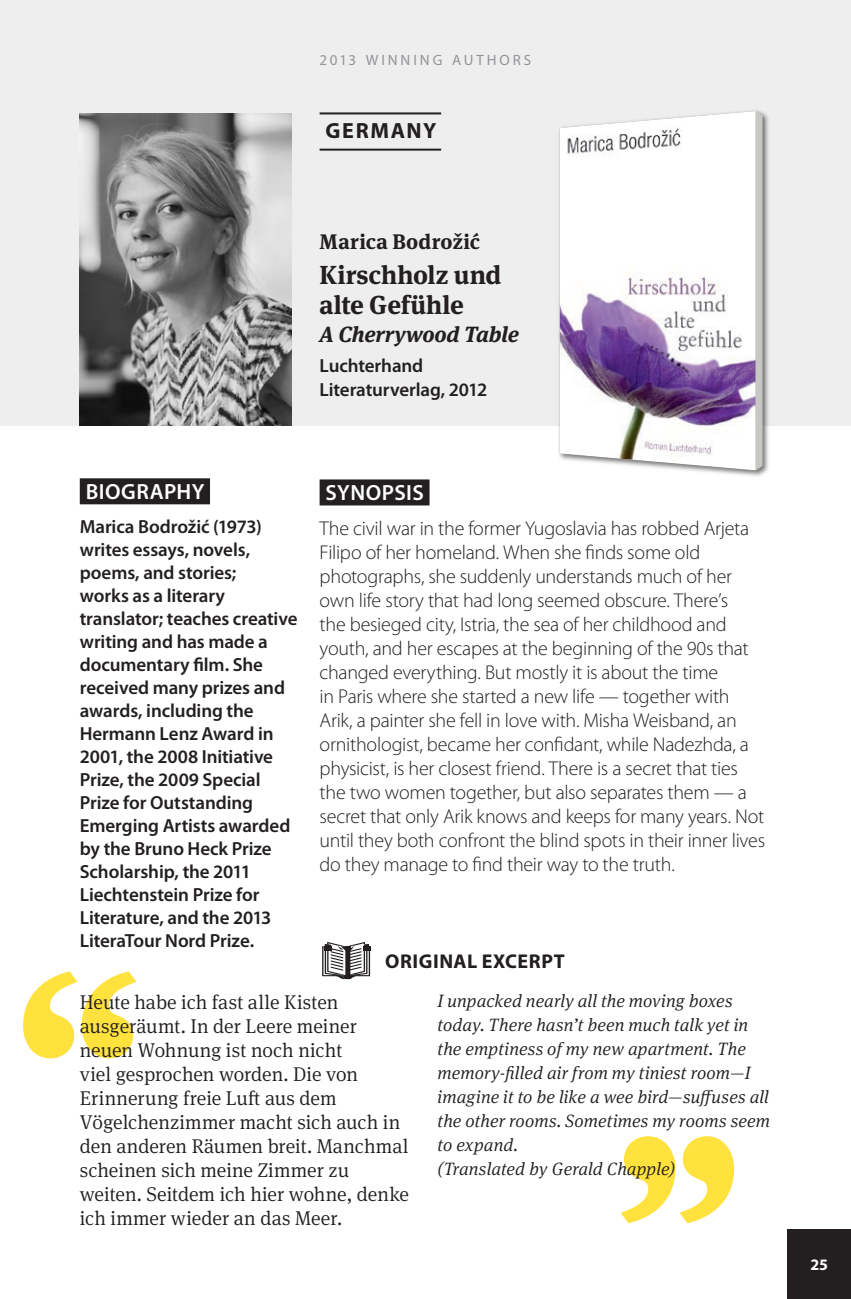
<style>
.page{position:relative;width:851px;height:1299px;background:#fff}
.page>*{position:absolute;margin:0;border:0;box-sizing:border-box;transform-origin:0 0}
.intro_title{font:700 26px/30px "Meta Serif Pro";color:#231f20}
.H2_intro_biography{font:600 22px "Myriad Pro";letter-spacing:.02em;color:#fff}
.intro_title_traduit{font:italic 700 22px "Meta Serif Pro";letter-spacing:-.01em;color:#231f20}
.country{font:700 22px "Myriad Pro";letter-spacing:.075em;color:#231f20}
.intro_auteur{font:700 21px "Meta Serif Pro";letter-spacing:.015em;color:#231f20}
.t1{font:300 20px/24px "Myriad Pro";letter-spacing:-.015em;color:#231f20}
.quote_original{font:300 20px/24px "Meta Serif Pro";color:#231f20}
.h_excerpt{font:700 20px "Myriad Pro";letter-spacing:.03em;color:#231f20}
.p_bio{font:600 19px/23px "Myriad Pro";letter-spacing:-.005em;color:#231f20}
.quote_translated{font:italic 300 18px/24px "Meta Serif Pro";letter-spacing:.005em;color:#231f20}
.t2{font:700 16px "Myriad Pro";color:#fff}
.t3{font:15px "Myriad Pro";letter-spacing:.19em;color:#939598}
</style>
<div class="page">
<div style="left:0;top:0;width:850px;height:425px;background:#eeeeef"></div>
<svg style="left:23px;top:971px;width:113px;height:87px"></svg>
<svg style="left:620px;top:1136px;width:114px;height:87px"></svg>
<hr style="left:319px;top:149px;width:122px;height:2px;background:#231f20">
<hr style="left:319px;top:112px;width:122px;height:2px;background:#231f20">
<img style="left:79px;top:113px;width:212px;height:312px">
<img style="left:555px;top:110px;width:216px;height:366px">
<img style="left:559px;top:111px;width:196px;height:359px">
<svg style="left:755px;top:111px;width:7px;height:359px;background:#c9c8c5"></svg>
<div style="left:80px;top:478px;width:130px;height:26px;background:#231f20"></div>
<div style="left:319px;top:479px;width:110px;height:26px;background:#231f20"></div>
<svg style="left:322px;top:942px;width:48px;height:37px"></svg>
<div style="left:787px;top:1229px;width:63px;height:69px;background:#231f20"></div>
<p class="t3" style="left:319px;top:52px;width:212px">2013 WINNING AUT HO RS</p>
<p class="country" style="left:325px;top:119px;width:113px">GERMANY</p>
<p class="intro_auteur" style="left:319px;top:224px;width:162px">Marica Bodrožić</p>
<p class="intro_title" style="left:319px;top:258px;width:183px">Kirschholz und alte Gefühle</p>
<p class="intro_title_traduit" style="left:319px;top:317px;width:201px">A Cherrywood Table</p>
<p class="p_bio" style="left:319px;top:354px;width:169px;line-height:24px">Luchterhand<br>Literaturverlag, 2012</p>
<h2 class="H2_intro_biography" style="left:86px;top:479px;width:120px">BIOGRAPHY</h2>
<p class="p_bio" style="left:80px;top:515px;width:219px">Marica Bodrožić (1973) writes essays, novels, poems, and stories;<br>works as a literary translator; teaches creative writing and has made a documentary film. She received many prizes and awards, including the<br>Hermann Lenz Award in<br>2001, the 2008 Initiative<br>Prize, the 2009 Special<br>Prize for Outstanding<br>Emerging Artists awarded by the Bruno Heck Prize<br>Scholarship, the 2011<br>Liechtenstein Prize for<br>Literature, and the 2013<br>LiteraTour Nord Prize.</p>
<h2 class="H2_intro_biography" style="left:325px;top:480px;width:100px">SYNOPSIS</h2>
<p class="t1" style="left:319px;top:517px;width:447px">The civil war in the former Yugoslavia has robbed Arjeta Filipo of her homeland. When she finds some old photographs, she suddenly understands much of her own life story that had long seemed obscure. There’s<br>the besieged city, Istria, the sea of her childhood and youth, and her escapes at the beginning of the 90s that changed everything. But mostly it is about the time<br>in Paris where she started a new life — together with Arik, a painter she fell in love with. Misha Weisband, an ornithologist, became her confidant, while Nadezhda, a physicist, is her closest friend. There is a secret that ties the two women together, but also separates them — a secret that only Arik knows and keeps for many years. Not until they both confront the blind spots in their inner lives do they manage to find their way to the truth.</p>
<p class="h_excerpt" style="left:385px;top:950px;width:181px">ORIGINAL EXCERPT</p>
<p class="quote_original" style="left:80px;top:988px;width:331px">Heute habe ich fast alle Kisten ausgeräumt. In der Leere meiner neuen Wohnung ist noch nicht<br>viel gesprochen worden. Die von<br>Erinnerung freie Luft aus dem<br>Vögelchenzimmer macht sich auch in den anderen Räumen breit. Manchmal scheinen sich meine Zimmer zu weiten. Seitdem ich hier wohne, denke ich immer wieder an das Meer.</p>
<p class="quote_translated" style="left:437px;top:988px;width:334px">I unpacked nearly all the moving boxes today. There hasn’t been much talk yet in the emptiness of my new apartment. The memory-filled air from my tiniest room—I imagine it to be like a wee bird—suffuses all the other rooms. Sometimes my rooms seem to expand.<br>(Translated by Gerald Chapple)</p>
<p class="t2" style="left:810px;top:1255px;width:19px">25</p>
</div>
